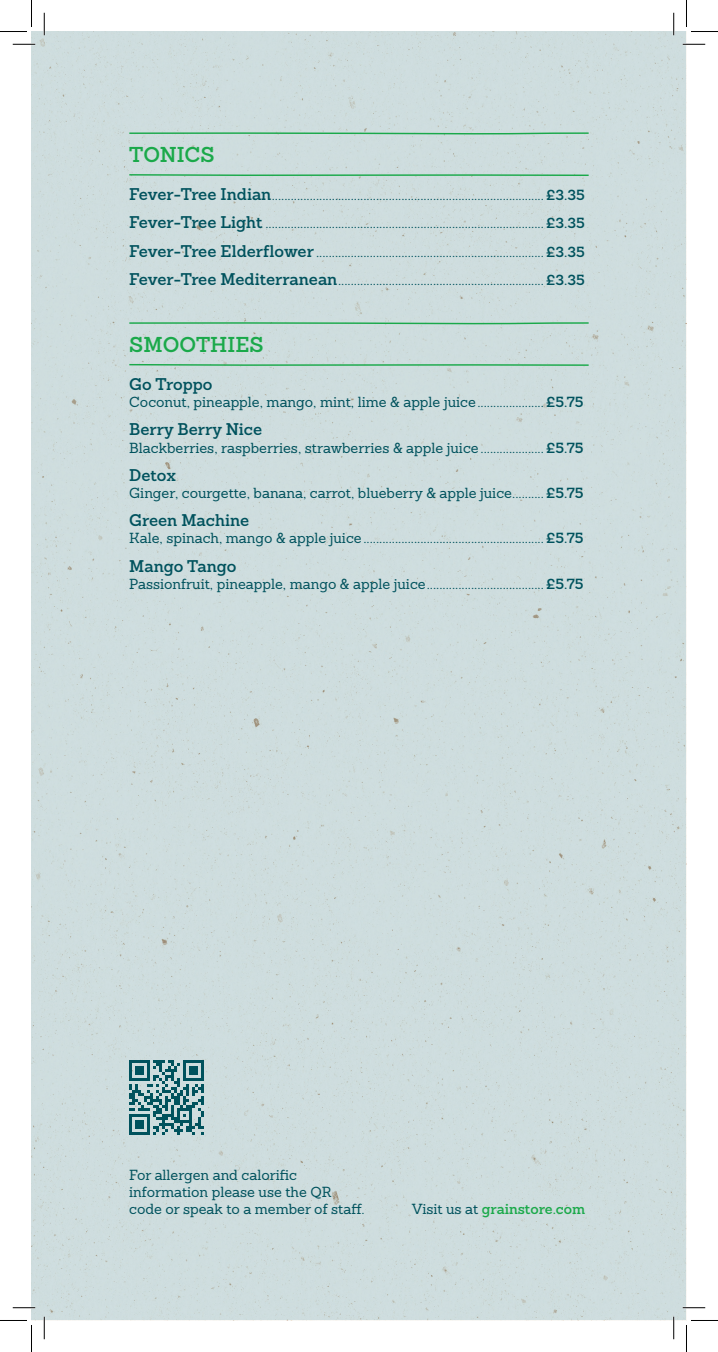
<style>
.page{position:relative;width:718px;height:1352px;background:#fff}
.page>*{position:absolute;margin:0;border:0;box-sizing:border-box;transform-origin:0 0}
.Menu_Category{font:600 21px "Sanchez Slab";color:#1aa94a}
.Menu_Item{font:600 16.5px "Sanchez Slab";color:#00525d}
.Spirits{font:14.25px "Sanchez Slab";color:#00525d}
.Menu_Description{font:14.25px/17.1px "Sanchez Slab";color:#00525d}
.Menu_Description_No_Space{font:600 14.25px "Sanchez Slab";color:#1aa94a}
.s1{font-weight:600;font-size:16.5px}
.s2{font-weight:600}
.s3{font-weight:400;color:#00525d}
</style>
<div class="page">
<div style="left:32px;top:32px;width:654px;height:1288px;background:#ceddde"></div>
<svg style="left:129px;top:321px;width:460px;height:45px"></svg>
<svg style="left:128px;top:132px;width:461px;height:45px"></svg>
<svg style="left:129px;top:1060px;width:75px;height:75px"></svg>
<hr style="left:13px;top:43px;width:22px;height:2px;background:#fff">
<hr style="left:683px;top:43px;width:22px;height:2px;background:#fff">
<hr style="left:13px;top:1306px;width:22px;height:2px;background:#fff">
<hr style="left:683px;top:1306px;width:22px;height:2px;background:#fff">
<hr style="left:43px;top:13px;width:2px;height:22px;background:#fff">
<hr style="left:43px;top:1316px;width:2px;height:23px;background:#fff">
<svg style="left:13px;top:44px;width:22px;height:1px"></svg>
<svg style="left:683px;top:44px;width:22px;height:1px"></svg>
<svg style="left:13px;top:1307px;width:22px;height:1px"></svg>
<svg style="left:683px;top:1307px;width:22px;height:1px"></svg>
<svg style="left:44px;top:13px;width:1px;height:22px"></svg>
<svg style="left:44px;top:1316px;width:1px;height:23px"></svg>
<svg style="left:673px;top:13px;width:1px;height:22px"></svg>
<svg style="left:673px;top:1316px;width:1px;height:23px"></svg>
<svg style="left:0;top:0;width:32px;height:32px"></svg>
<svg style="left:0;top:1320px;width:32px;height:31px"></svg>
<svg style="left:686px;top:0;width:32px;height:32px"></svg>
<svg style="left:686px;top:1320px;width:32px;height:31px"></svg>
<p class="Menu_Category" style="left:129px;top:140px;width:87px">TONICS</p>
<p class="Spirits" style="left:129px;top:186px;width:457px"><span class="s1">Fever-Tree Indian</span>...................................................................................... <span class="s2">£3.35</span></p>
<p class="Spirits" style="left:129px;top:214px;width:457px"><span class="s1">Fever-Tree Light</span> ........................................................................................ <span class="s2">£3.35</span></p>
<p class="Spirits" style="left:129px;top:242px;width:457px"><span class="s1">Fever-Tree Elderflower</span> ........................................................................ <span class="s2">£3.35</span></p>
<p class="Spirits" style="left:129px;top:271px;width:457px"><span class="s1">Fever-Tree Mediterranean</span>................................................................. <span class="s2">£3.35</span></p>
<p class="Menu_Category" style="left:129px;top:330px;width:136px">SMOOTHIES</p>
<p class="Menu_Item" style="left:129px;top:373px;width:85px">Go Troppo</p>
<p class="Spirits" style="left:129px;top:393px;width:456px">Coconut, pineapple, mango, mint, lime &amp; apple juice..................... <span class="s2">£5.75</span></p>
<p class="Menu_Item" style="left:129px;top:418px;width:134px">Berry Berry Nice</p>
<p class="Spirits" style="left:129px;top:438px;width:456px">Blackberries, raspberries, strawberries &amp; apple juice.................... <span class="s2">£5.75</span></p>
<p class="Menu_Item" style="left:129px;top:464px;width:48px">Detox</p>
<p class="Spirits" style="left:129px;top:483px;width:456px">Ginger, courgette, banana, carrot, blueberry &amp; apple juice.......... <span class="s2">£5.75</span></p>
<p class="Menu_Item" style="left:129px;top:509px;width:121px">Green Machine</p>
<p class="Spirits" style="left:129px;top:529px;width:456px">Kale, spinach, mango &amp; apple juice......................................................... <span class="s2">£5.75</span></p>
<p class="Menu_Item" style="left:129px;top:554px;width:109px">Mango Tango</p>
<p class="Spirits" style="left:129px;top:574px;width:456px">Passionfruit, pineapple, mango &amp; apple juice..................................... <span class="s2">£5.75</span></p>
<p class="Menu_Description" style="left:129px;top:1166px;width:237px">For allergen and calorific information please use the QR code or speak to a member of staff.</p>
<p class="Menu_Description_No_Space" style="left:412px;top:1199px;width:174px"><span class="s3">Visit us at</span> grainstore.com</p>
</div>
